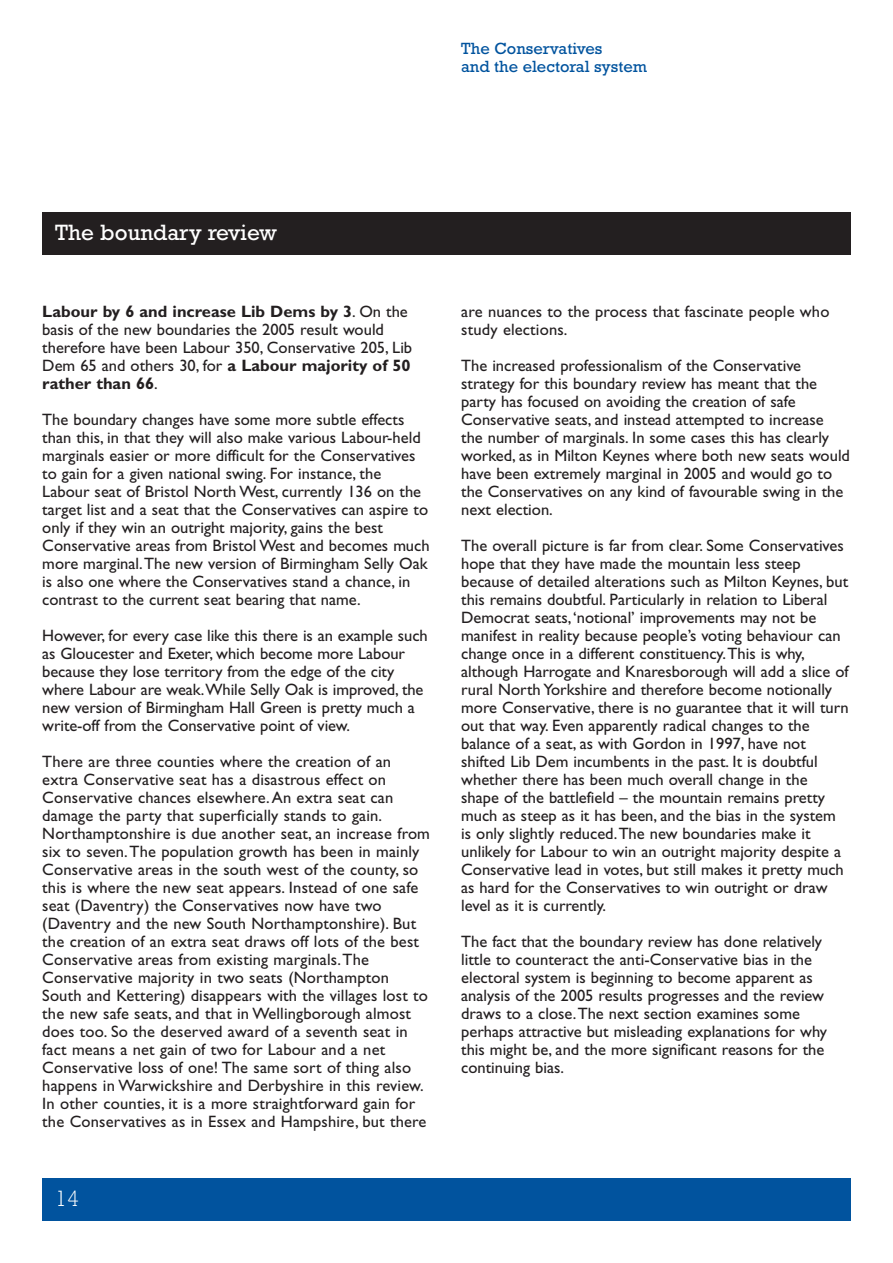
<style>
.page{position:relative;width:893px;height:1263px;background:#fff}
.page>*{position:absolute;margin:0;border:0;box-sizing:border-box;transform-origin:0 0}
.t1{font:22.5px "Rockwell";color:#fff}
.t2{font:300 22.5px "Rockwell";color:#fff}
.t3{font:16.5px/18px "Gill Sans Std";color:#231f20}
.t4{font:16.5px/18px "Rockwell";color:#01539e}
.s1{font-weight:700}
</style>
<div class="page">
<div style="left:42px;top:1178px;width:808px;height:42px;background:#01539e"></div>
<div style="left:42px;top:213px;width:808px;height:42px;background:#231f20"></div>
<p class="t4" style="left:461px;top:41px;width:187px">The Conservatives<br>and the electoral system</p>
<h1 class="t1" style="left:55px;top:225px;width:223px">The boundary review</h1>
<p class="t3" style="left:42px;top:304px;width:371px"><span class="s1">Labour by 6 and increase Lib Dems by 3</span>. On the basis of the new boundaries the 2005 result would therefore have been Labour 350, Conservative 205, Lib Dem 65 and others 30, for <span class="s1">a Labour majority of 50 rather than 66</span>.</p>
<p class="t3" style="left:42px;top:412px;width:389px">The boundary changes have some more subtle effects than this, in that they will also make various Labour-held marginals easier or more difficult for the Conservatives to gain for a given national swing. For instance, the Labour seat of Bristol North West, currently 136 on the target list and a seat that the Conservatives can aspire to only if they win an outright majority, gains the best Conservative areas from Bristol West and becomes much more marginal.The new version of Birmingham Selly Oak is also one where the Conservatives stand a chance, in contrast to the current seat bearing that name.</p>
<p class="t3" style="left:42px;top:628px;width:387px">However, for every case like this there is an example such as Gloucester and Exeter, which become more Labour because they lose territory from the edge of the city where Labour are weak.While Selly Oak is improved, the new version of Birmingham Hall Green is pretty much a write-off from the Conservative point of view.</p>
<p class="t3" style="left:42px;top:754px;width:389px">There are three counties where the creation of an extra Conservative seat has a disastrous effect on Conservative chances elsewhere.An extra seat can damage the party that superficially stands to gain.<br>Northamptonshire is due another seat, an increase from six to seven.The population growth has been in mainly Conservative areas in the south west of the county, so this is where the new seat appears. Instead of one safe seat (Daventry) the Conservatives now have two (Daventry and the new South Northamptonshire). But the creation of an extra seat draws off lots of the best Conservative areas from existing marginals.The Conservative majority in two seats (Northampton South and Kettering) disappears with the villages lost to the new safe seats, and that in Wellingborough almost does too. So the deserved award of a seventh seat in fact means a net gain of two for Labour and a net Conservative loss of one! The same sort of thing also happens in Warwickshire and Derbyshire in this review.<br>In other counties, it is a more straightforward gain for the Conservatives as in Essex and Hampshire, but there</p>
<h1 class="t2" style="left:55px;top:1190px;width:25px">14</h1>
<p class="t3" style="left:461px;top:304px;width:370px">are nuances to the process that fascinate people who study elections.</p>
<p class="t3" style="left:461px;top:358px;width:390px">The increased professionalism of the Conservative strategy for this boundary review has meant that the party has focused on avoiding the creation of safe Conservative seats, and instead attempted to increase<br>the number of marginals. In some cases this has clearly worked, as in Milton Keynes where both new seats would have been extremely marginal in 2005 and would go to the Conservatives on any kind of favourable swing in the next election.</p>
<p class="t3" style="left:461px;top:538px;width:389px">The overall picture is far from clear. Some Conservatives hope that they have made the mountain less steep because of detailed alterations such as Milton Keynes, but this remains doubtful. Particularly in relation to Liberal Democrat seats,‘notional’ improvements may not be manifest in reality because people’s voting behaviour can change once in a different constituency.This is why, although Harrogate and Knaresborough will add a slice of rural North Yorkshire and therefore become notionally more Conservative, there is no guarantee that it will turn out that way. Even apparently radical changes to the balance of a seat, as with Gordon in 1997, have not shifted Lib Dem incumbents in the past. It is doubtful whether there has been much overall change in the shape of the battlefield – the mountain remains pretty much as steep as it has been, and the bias in the system is only slightly reduced.The new boundaries make it unlikely for Labour to win an outright majority despite a Conservative lead in votes, but still makes it pretty much as hard for the Conservatives to win outright or draw level as it is currently.</p>
<p class="t3" style="left:461px;top:934px;width:367px">The fact that the boundary review has done relatively little to counteract the anti-Conservative bias in the electoral system is beginning to become apparent as analysis of the 2005 results progresses and the review draws to a close.The next section examines some perhaps attractive but misleading explanations for why this might be, and the more significant reasons for the continuing bias.</p>
</div>
